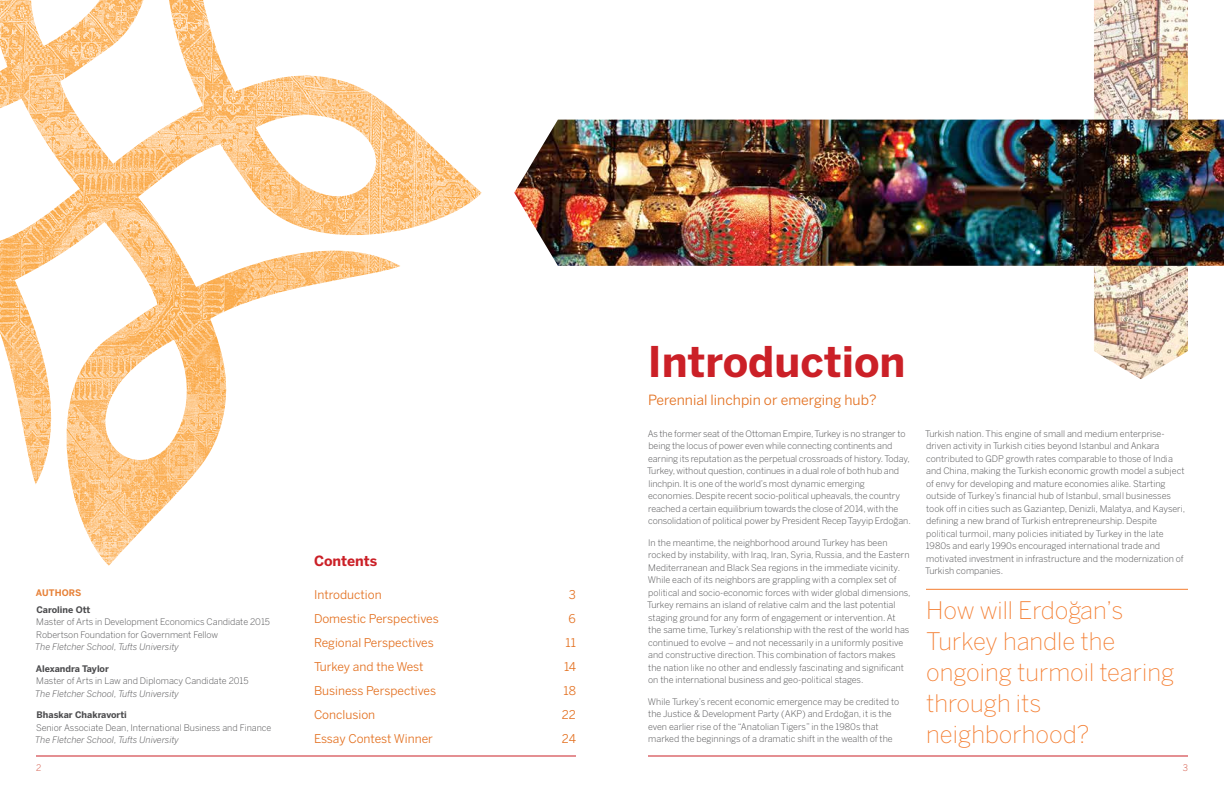
<style>
.page{position:relative;width:1224px;height:792px;background:#fff}
.page>*{position:absolute;margin:0;border:0;box-sizing:border-box;transform-origin:0 0}
.t1{font:700 42px "Benton Sans";color:#cb2027}
.t2{font:200 24px/31px "Benton Sans";color:#f47d30}
.t3{font:14px "Benton Sans";color:#e36f1e}
.t4{font:700 14px "Benton Sans";color:#cb2027}
.t5{font:12px "Benton Sans";color:#e36f1e}
.t6{font:300 9px/12.5px "Benton Sans";color:#4d4d4f}
.t7{font:italic 300 9px "Benton Sans";color:#4d4d4f}
.t8{font:700 9px "Benton Sans";color:#4d4d4f}
.t9{font:700 9px "Benton Sans";letter-spacing:.01em;color:#e78239}
.t10{font:300 9px "Benton Sans";color:#d14a38}
</style>
<div class="page">
<hr style="left:36px;top:756px;width:540px;height:1px;background:#cb2027">
<hr style="left:648px;top:756px;width:540px;height:1px;background:#cb2027">
<img style="left:1094px;top:0;width:94px;height:379px">
<img style="left:514px;top:120px;width:710px;height:146px">
<img style="left:0;top:0;width:482px;height:566px">
<hr style="left:926px;top:589px;width:262px;height:1px;background:#f47d30">
<p class="t9" style="left:36px;top:587px;width:47px">AUTHORS</p>
<p class="t8" style="left:36px;top:604px;width:56px">Caroline Ott</p>
<p class="t6" style="left:36px;top:615px;width:235px">Master of Arts in Development Economics Candidate 2015<br>Robertson Foundation for Government Fellow</p>
<p class="t7" style="left:35px;top:641px;width:146px">The Fletcher School, Tufts University</p>
<p class="t8" style="left:36px;top:663px;width:75px">Alexandra Taylor</p>
<p class="t6" style="left:36px;top:674px;width:214px">Master of Arts in Law and Diplomacy Candidate 2015</p>
<p class="t7" style="left:35px;top:688px;width:146px">The Fletcher School, Tufts University</p>
<p class="t8" style="left:37px;top:709px;width:92px">Bhaskar Chakravorti</p>
<p class="t6" style="left:36px;top:721px;width:237px">Senior Associate Dean, International Business and Finance</p>
<p class="t7" style="left:35px;top:734px;width:146px">The Fletcher School, Tufts University</p>
<h3 class="t4" style="left:314px;top:553px;width:65px">Contents</h3>
<h3 class="t5" style="left:314px;top:588px;width:69px">Introduction</h3>
<h3 class="t5" style="left:569px;top:588px;width:9px">3</h3>
<h3 class="t5" style="left:314px;top:612px;width:126px">Domestic Perspectives</h3>
<h3 class="t5" style="left:569px;top:612px;width:9px">6</h3>
<h3 class="t5" style="left:314px;top:636px;width:121px">Regional Perspectives</h3>
<h3 class="t5" style="left:566px;top:636px;width:12px">11</h3>
<h3 class="t5" style="left:314px;top:660px;width:111px">Turkey and the West</h3>
<h3 class="t5" style="left:564px;top:660px;width:13px">14</h3>
<h3 class="t5" style="left:314px;top:684px;width:124px">Business Perspectives</h3>
<h3 class="t5" style="left:564px;top:684px;width:14px">18</h3>
<h3 class="t5" style="left:314px;top:708px;width:63px">Conclusion</h3>
<h3 class="t5" style="left:562px;top:708px;width:16px">22</h3>
<h3 class="t5" style="left:314px;top:732px;width:121px">Essay Contest Winner</h3>
<h3 class="t5" style="left:562px;top:732px;width:16px">24</h3>
<h1 class="t1" style="left:648px;top:337px;width:259px">Introduction</h1>
<h3 class="t3" style="left:648px;top:392px;width:230px">Perennial linchpin or emerging hub?</h3>
<p class="t6" style="left:647px;top:427px;width:265px">As the former seat of the Ottoman Empire, Turkey is no stranger to being the locus of power even while connecting continents and earning its reputation as the perpetual crossroads of history. Today, Turkey, without question, continues in a dual role of both hub and linchpin. It is one of the world’s most dynamic emerging economies. Despite recent socio-political upheavals, the country reached a certain equilibrium towards the close of 2014, with the consolidation of political power by President Recep Tayyip Erdog˘an.</p>
<p class="t6" style="left:647px;top:536px;width:265px">In the meantime, the neighborhood around Turkey has been rocked by instability, with Iraq, Iran, Syria, Russia, and the Eastern Mediterranean and Black Sea regions in the immediate vicinity.<br>While each of its neighbors are grappling with a complex set of political and socio-economic forces with wider global dimensions, Turkey remains an island of relative calm and the last potential staging ground for any form of engagement or intervention. At<br>the same time, Turkey’s relationship with the rest of the world has continued to evolve – and not necessarily in a uniformly positive and constructive direction. This combination of factors makes<br>the nation like no other and endlessly fascinating and significant on the international business and geo-political stages.</p>
<p class="t6" style="left:648px;top:695px;width:253px">While Turkey’s recent economic emergence may be credited to the Justice &amp; Development Party (AKP) and Erdog˘an, it is the even earlier rise of the “Anatolian Tigers” in the 1980s that marked the beginnings of a dramatic shift in the wealth of the</p>
<p class="t6" style="left:925px;top:427px;width:262px">Turkish nation. This engine of small and medium enterprise&shy;driven activity in Turkish cities beyond Istanbul and Ankara contributed to GDP growth rates comparable to those of India and China, making the Turkish economic growth model a subject of envy for developing and mature economies alike. Starting outside of Turkey’s financial hub of Istanbul, small businesses took off in cities such as Gaziantep, Denizli, Malatya, and Kayseri, defining a new brand of Turkish entrepreneurship. Despite political turmoil, many policies initiated by Turkey in the late 1980s and early 1990s encouraged international trade and motivated investment in infrastructure and the modernization of Turkish companies.</p>
<h2 class="t2" style="left:926px;top:595px;width:250px">How will Erdog˘an’s<br>Turkey handle the ongoing turmoil tearing through its neighborhood?</h2>
<p class="t10" style="left:36px;top:762px;width:7px">2</p>
<p class="t10" style="left:1183px;top:762px;width:7px">3</p>
</div>
